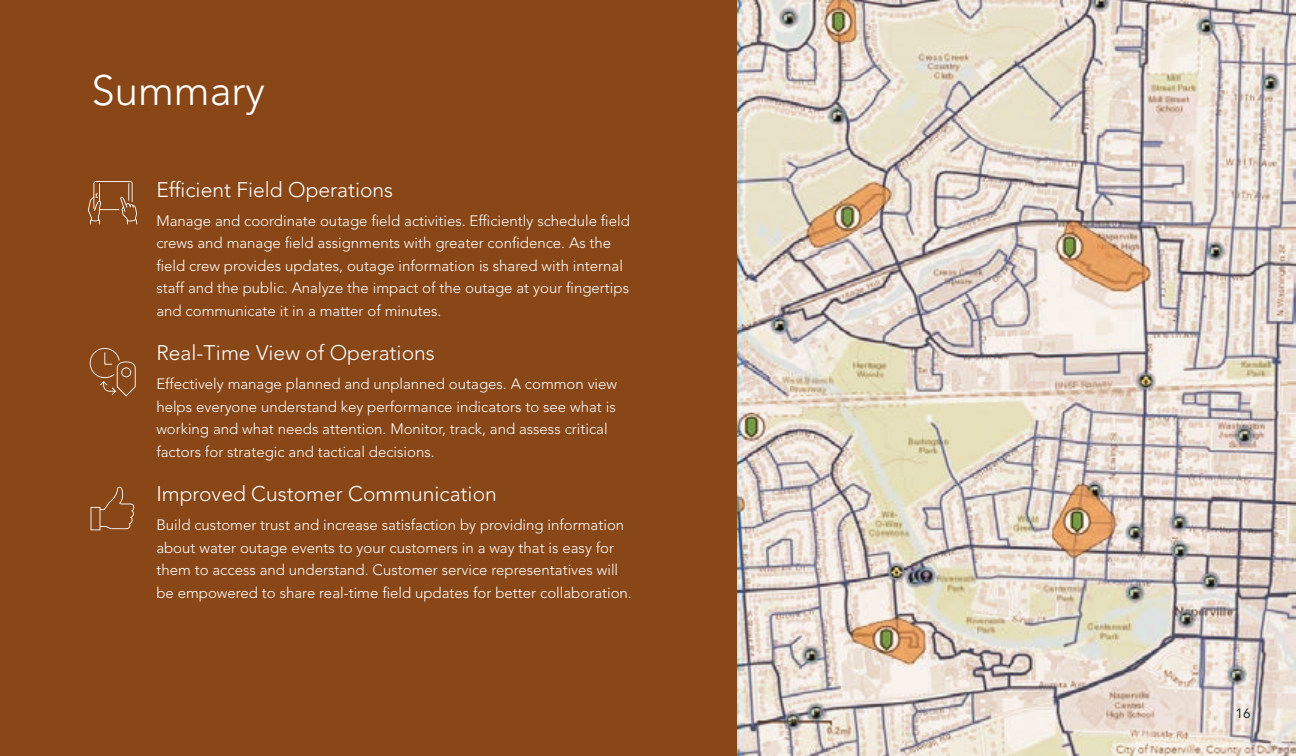
<style>
.page{position:relative;width:1296px;height:756px;background:#fff}
.page>*{position:absolute;margin:0;border:0;box-sizing:border-box;transform-origin:0 0}
.t1{font:300 42px "Avenir LT Std";color:#fff}
.t2{font:300 21px "Avenir LT Std";color:#fff}
.t3{font:300 15px/22.5px "Avenir LT Std";color:#fff}
.t4{font:13.5px "Avenir LT Std";color:#1f3136}
</style>
<div class="page">
<div style="left:0;top:0;width:738px;height:756px;background:#894616"></div>
<img style="left:738px;top:0;width:558px;height:756px">
<svg style="left:91px;top:487px;width:44px;height:43px;background:#925428"></svg>
<svg style="left:90px;top:348px;width:46px;height:48px;background:#94582d"></svg>
<svg style="left:88px;top:181px;width:49px;height:43px;background:#985d34"></svg>
<h1 class="t1" style="left:92px;top:66px;width:175px">Summary</h1>
<h2 class="t2" style="left:156px;top:177px;width:238px">Efficient Field Operations</h2>
<p class="t3" style="left:156px;top:209px;width:475px">Manage and coordinate outage field activities. Efficiently schedule field crews and manage field assignments with greater confidence. As the field crew provides updates, outage information is shared with internal staff and the public. Analyze the impact of the outage at your fingertips and communicate it in a matter of minutes.</p>
<h2 class="t2" style="left:156px;top:340px;width:280px">Real-Time View of Operations</h2>
<p class="t3" style="left:156px;top:373px;width:462px">Effectively manage planned and unplanned outages. A common view helps everyone understand key performance indicators to see what is working and what needs attention. Monitor, track, and assess critical factors for strategic and tactical decisions.</p>
<h2 class="t2" style="left:156px;top:481px;width:342px">Improved Customer Communication</h2>
<p class="t3" style="left:156px;top:514px;width:477px">Build customer trust and increase satisfaction by providing information about water outage events to your customers in a way that is easy for them to access and understand. Customer service representatives will be empowered to share real-time field updates for better collaboration.</p>
<p class="t4" style="left:1236px;top:706px;width:17px">16</p>
</div>
